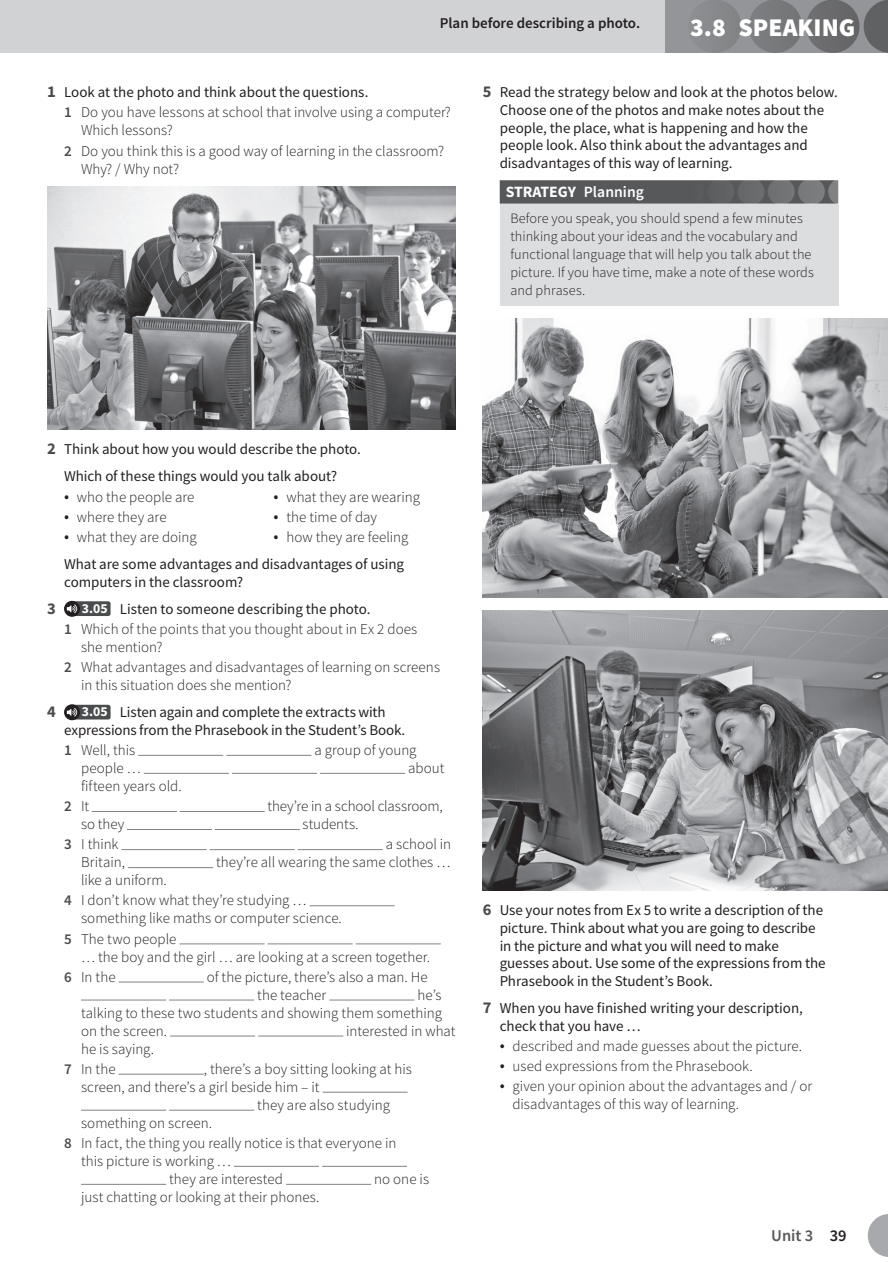
<style>
.page{position:relative;width:888px;height:1263px;background:#fff}
.page>*{position:absolute;margin:0;border:0;box-sizing:border-box;transform-origin:0 0}
.t1{font:900 25.5px "Source Sans Pro";color:#fff}
.t2{font:600 16.5px "Source Sans Pro";color:#57585a}
.t3{font:700 16.5px "Source Sans Pro";color:#4b4c4d}
.t4{font:700 15.75px "Source Sans Pro";color:#fff}
.t5{font:300 15px/20.1px "Source Sans Pro";color:#231f20}
.t6{font:15px/17.7px "Source Sans Pro";letter-spacing:-.005em;color:#231f20}
.t7{font:600 15px "Source Sans Pro";color:#231f20}
.t8{font:300 14.25px/18px "Source Sans Pro";color:#231f20}
.s1{font-weight:700;font-size:16.5px;color:#4b4c4d}
.s2{font-weight:400}
.s3{font-weight:600;color:#4b4c4d}
.s4{font-weight:600;font-size:15.6px}
.s5{font-size:18px}
.s6{font-weight:300;font-size:18px}
.s7{font-weight:300}
.s8{font-weight:700;font-size:13.8px;color:#fff}
.s9{color:#231f20}
</style>
<div class="page">
<div style="left:499px;top:204px;width:339px;height:101px;background:#dcdddf"></div>
<svg style="left:499px;top:180px;width:340px;height:25px;background:#656668"></svg>
<svg style="left:737px;top:178px;width:27px;height:27px"></svg>
<svg style="left:798px;top:178px;width:26px;height:27px"></svg>
<svg style="left:707px;top:178px;width:27px;height:27px"></svg>
<svg style="left:767px;top:178px;width:27px;height:27px"></svg>
<svg style="left:677px;top:178px;width:27px;height:27px"></svg>
<svg style="left:64px;top:601px;width:16px;height:16px"></svg>
<svg style="left:67px;top:601px;width:44px;height:15px"></svg>
<svg style="left:64px;top:704px;width:16px;height:16px"></svg>
<svg style="left:67px;top:705px;width:44px;height:14px"></svg>
<hr style="left:138px;top:755px;width:85px;height:1px;background:#808285">
<hr style="left:226px;top:755px;width:85px;height:1px;background:#808285">
<hr style="left:144px;top:773px;width:85px;height:1px;background:#808285">
<hr style="left:232px;top:773px;width:85px;height:1px;background:#808285">
<hr style="left:320px;top:773px;width:85px;height:1px;background:#808285">
<hr style="left:92px;top:811px;width:85px;height:1px;background:#808285">
<hr style="left:180px;top:811px;width:85px;height:1px;background:#808285">
<hr style="left:127px;top:829px;width:85px;height:1px;background:#808285">
<hr style="left:215px;top:829px;width:85px;height:1px;background:#808285">
<hr style="left:122px;top:849px;width:85px;height:1px;background:#808285">
<hr style="left:210px;top:849px;width:85px;height:1px;background:#808285">
<hr style="left:298px;top:849px;width:85px;height:1px;background:#808285">
<hr style="left:128px;top:867px;width:85px;height:1px;background:#808285">
<hr style="left:309px;top:905px;width:85px;height:1px;background:#808285">
<hr style="left:179px;top:943px;width:85px;height:1px;background:#808285">
<hr style="left:267px;top:943px;width:86px;height:1px;background:#808285">
<hr style="left:356px;top:943px;width:85px;height:1px;background:#808285">
<hr style="left:119px;top:981px;width:85px;height:1px;background:#808285">
<hr style="left:81px;top:999px;width:85px;height:1px;background:#808285">
<hr style="left:169px;top:999px;width:85px;height:1px;background:#808285">
<hr style="left:329px;top:999px;width:85px;height:1px;background:#808285">
<hr style="left:170px;top:1035px;width:85px;height:1px;background:#808285">
<hr style="left:258px;top:1035px;width:85px;height:1px;background:#808285">
<hr style="left:119px;top:1074px;width:85px;height:1px;background:#808285">
<hr style="left:322px;top:1092px;width:85px;height:1px;background:#808285">
<hr style="left:81px;top:1110px;width:85px;height:1px;background:#808285">
<hr style="left:169px;top:1110px;width:85px;height:1px;background:#808285">
<hr style="left:234px;top:1166px;width:85px;height:1px;background:#808285">
<hr style="left:322px;top:1166px;width:85px;height:1px;background:#808285">
<hr style="left:81px;top:1184px;width:85px;height:1px;background:#808285">
<hr style="left:286px;top:1184px;width:85px;height:1px;background:#808285">
<img style="left:47px;top:186px;width:408px;height:243px">
<img style="left:482px;top:318px;width:406px;height:280px">
<img style="left:482px;top:610px;width:406px;height:280px">
<div style="left:0;top:0;width:888px;height:53px;background:#d1d2d4"></div>
<div style="left:665px;top:0;width:223px;height:53px;background:#939598"></div>
<div style="left:806px;top:0;width:53px;height:53px;background:#6a6a6d;border-radius:50%"></div>
<div style="left:748px;top:0;width:54px;height:53px;background:#78797c;border-radius:50%"></div>
<div style="left:688px;top:0;width:53px;height:53px;background:#87898c;border-radius:50%"></div>
<svg style="left:863px;top:0;width:25px;height:53px"></svg>
<svg style="left:867px;top:1214px;width:21px;height:43px"></svg>
<p class="t7" style="left:440px;top:13px;width:202px">Plan before describing a photo.</p>
<h1 class="t1" style="left:690px;top:9px;width:167px">3.8 SPEAKING</h1>
<p class="t5" style="left:64px;top:82px;width:388px;text-indent:-17px"><span class="s1">1</span> <span class="s2">Look at the photo and think about the questions.<br></span><span class="s3">1</span> Do you have lessons at school that involve using a computer?</p>
<p class="t5" style="left:64px;top:120px;width:381px;text-indent:17px">Which lessons?<br><span class="s3">2</span> Do you think this is a good way of learning in the classroom?</p>
<p class="t5" style="left:81px;top:159px;width:100px">Why? / Why not?</p>
<p class="t6" style="left:499px;top:83px;width:340px;text-indent:-17px"><span class="s1">5</span> Read the strategy below and look at the photos below.<br>Choose one of the photos and make notes about the people, the place, what is happening and how the people look. Also think about the advantages and disadvantages of this way of learning.</p>
<p class="t4" style="left:505px;top:181px;width:140px">STRATEGY <span class="s4">Planning</span></p>
<p class="t8" style="left:510px;top:209px;width:305px">Before you speak, you should spend a few minutes thinking about your ideas and the vocabulary and functional language that will help you talk about the picture. If you have time, make a note of these words and phrases.</p>
<p class="t6" style="left:47px;top:435px;width:315px;line-height:27.2px;text-align:center"><span class="s1">2</span> Think about how you would describe the photo.<br>Which of these things would you talk about?</p>
<p class="t5" style="left:64px;top:486px;width:132px"><span class="s5">•</span> who the people are</p>
<p class="t5" style="left:64px;top:506px;width:104px"><span class="s5">•</span> where they are</p>
<p class="t5" style="left:64px;top:527px;width:134px"><span class="s5">•</span> what they are doing</p>
<p class="t5" style="left:273px;top:486px;width:148px"><span class="s5">•</span> what they are wearing</p>
<p class="t5" style="left:273px;top:506px;width:105px"><span class="s5">•</span> the time of day</p>
<p class="t6" style="left:64px;top:523px;width:346px;line-height:27.2px;text-align:right"><span class="s6">•</span> <span class="s7">how they are feeling<br></span>What are some advantages and disadvantages of using</p>
<p class="t6" style="left:64px;top:573px;width:180px">computers in the classroom?</p>
<p class="t3" style="left:47px;top:597px;width:10px">3</p>
<p class="t5" style="left:64px;top:599px;width:355px;text-indent:18px"><span class="s8">3.05</span> <span class="s2">Listen to someone describing the photo.<br></span><span class="s3">1</span> Which of the points that you thought about in Ex 2 does</p>
<p class="t5" style="left:64px;top:637px;width:377px;text-indent:17px">she mention?<br><span class="s3">2</span> What advantages and disadvantages of learning on screens</p>
<p class="t5" style="left:81px;top:675px;width:212px">in this situation does she mention?</p>
<p class="t3" style="left:47px;top:700px;width:10px">4</p>
<p class="t6" style="left:64px;top:703px;width:343px;text-align:center"><span class="s8">3.05</span> Listen again and complete the extracts with expressions from the Phrasebook in the Student’s Book.</p>
<p class="t5" style="left:64px;top:740px;width:73px"><span class="s3">1</span> Well, this</p>
<p class="t5" style="left:314px;top:740px;width:104px">a group of young</p>
<p class="t5" style="left:81px;top:758px;width:61px">people …</p>
<p class="t5" style="left:408px;top:758px;width:38px">about</p>
<p class="t5" style="left:64px;top:776px;width:119px;text-indent:17px">fifteen years old.<br><span class="s3">2</span> It</p>
<p class="t5" style="left:267px;top:796px;width:177px">they’re in a school classroom,</p>
<p class="t5" style="left:81px;top:814px;width:45px">so they</p>
<p class="t5" style="left:302px;top:814px;width:58px">students.</p>
<p class="t5" style="left:64px;top:834px;width:56px"><span class="s3">3</span> I think</p>
<p class="t5" style="left:386px;top:834px;width:67px">a school in</p>
<p class="t5" style="left:81px;top:852px;width:45px">Britain,</p>
<p class="t5" style="left:216px;top:852px;width:236px">they’re all wearing the same clothes …</p>
<p class="t5" style="left:64px;top:870px;width:244px;text-indent:17px">like a uniform.<br><span class="s3">4</span> I don’t know what they’re studying …</p>
<p class="t5" style="left:64px;top:908px;width:279px;text-indent:17px">something like maths or computer science.<br><span class="s3">5</span> The two people</p>
<p class="t5" style="left:64px;top:946px;width:367px;text-indent:17px">… the boy and the girl … are looking at a screen together.<br><span class="s3">6</span> In the</p>
<p class="t5" style="left:257px;top:967px;width:172px;line-height:18px;text-indent:-50px">of the picture, there’s also a man. He the teacher</p>
<p class="t5" style="left:81px;top:985px;width:362px;line-height:18px;text-align:justify;text-indent:336px">he’s talking to these two students and showing them something on the screen.</p>
<p class="t5" style="left:346px;top:1020px;width:111px">interested in what</p>
<p class="t5" style="left:64px;top:1038px;width:91px;text-indent:17px">he is saying.<br><span class="s3">7</span> In the</p>
<p class="t5" style="left:204px;top:1059px;width:210px">, there’s a boy sitting looking at his</p>
<p class="t5" style="left:81px;top:1077px;width:240px">screen, and there’s a girl beside him – it</p>
<p class="t5" style="left:257px;top:1095px;width:134px">they are also studying</p>
<p class="t5" style="left:81px;top:1113px;width:133px">something on screen.</p>
<p class="t5" style="left:64px;top:1133px;width:334px"><span class="s3">8</span> In fact, the thing you really notice is that everyone in</p>
<p class="t5" style="left:81px;top:1151px;width:151px">this picture is working …</p>
<p class="t5" style="left:169px;top:1169px;width:115px">they are interested</p>
<p class="t5" style="left:374px;top:1169px;width:56px">no one is</p>
<p class="t5" style="left:81px;top:1187px;width:240px">just chatting or looking at their phones.</p>
<p class="t6" style="left:499px;top:901px;width:327px;text-indent:-17px"><span class="s1">6</span> Use your notes from Ex 5 to write a description of the picture. Think about what you are going to describe in the picture and what you will need to make guesses about. Use some of the expressions from the Phrasebook in the Student’s Book.</p>
<p class="t6" style="left:499px;top:999px;width:305px;text-indent:-17px"><span class="s1">7</span> When you have finished writing your description, check that you have …</p>
<p class="t5" style="left:499px;top:1035px;width:304px"><span class="s5">•</span> described and made guesses about the picture.</p>
<p class="t5" style="left:499px;top:1056px;width:254px"><span class="s5">•</span> used expressions from the Phrasebook.</p>
<p class="t5" style="left:512px;top:1077px;width:301px;line-height:18px;text-indent:-13px"><span class="s5">•</span> given your opinion about the advantages and / or disadvantages of this way of learning.</p>
<p class="t2" style="left:771px;top:1224px;width:77px">Unit 3 <span class="s9">39</span></p>
</div>
